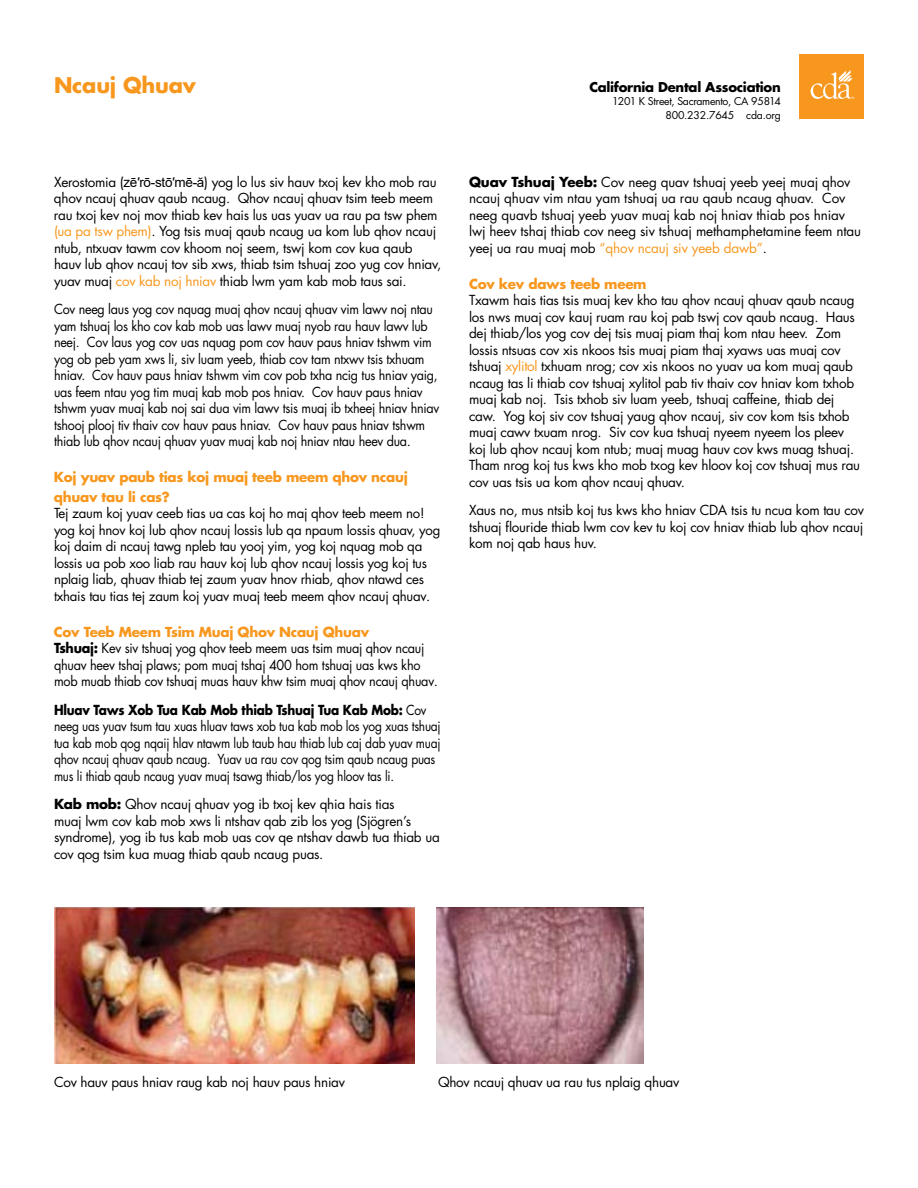
<style>
.page{position:relative;width:918px;height:1188px;background:#fff}
.page>*{position:absolute;margin:0;border:0;box-sizing:border-box;transform-origin:0 0}
.t1{font:700 21px "Futura Std";letter-spacing:-.01em;color:#f8971d}
.t2{font:13.5px/16.5px "Futura Std";letter-spacing:-.02em;color:#000}
.t3{font:13.5px/16.5px "Futura Std";letter-spacing:-.02em;color:#000;scale:.93 1}
.t4{font:13.5px/16.5px "Futura Std";letter-spacing:-.02em;color:#000;scale:.89 1}
.t5{font:13.5px/16.5px "Futura Std";letter-spacing:-.02em;color:#000;scale:.94 1}
.t6{font:700 13.5px/19.5px "Futura Std";letter-spacing:-.02em;color:#f8971d}
.t7{font:700 13.2px "Futura Std";letter-spacing:-.02em;color:#000}
.t8{font:10.5px/13.5px "Futura Std";letter-spacing:-.03em;color:#000;text-align:right}
.t9{font:3.3px "Arial";color:#fff}
.s1{font-family:"Arial"}
.s2{color:#f8971d}
.s3{font-weight:700;color:#f8971d}
.s4{font-weight:700}
</style>
<div class="page">
<div style="left:799px;top:54px;width:65px;height:65px;background:#f8971d"></div>
<svg style="left:811px;top:70px;width:42px;height:29px"></svg>
<img style="left:54px;top:907px;width:361px;height:156px">
<img style="left:436px;top:907px;width:208px;height:157px">
<h1 class="t1" style="left:54px;top:75px;width:144px">Ncauj Qhuav</h1>
<p class="t2" style="left:54px;top:175px;width:389px">Xerostomia (<span class="s1">zē′rō-stō′mē-ă</span>) yog lo lus siv hauv txoj kev kho mob rau qhov ncauj qhuav qaub ncaug. Qhov ncauj qhuav tsim teeb meem rau txoj kev noj mov thiab kev hais lus uas yuav ua rau pa tsw phem <span class="s2">(ua pa tsw phem)</span>. Yog tsis muaj qaub ncaug ua kom lub qhov ncauj ntub, ntxuav tawm cov khoom noj seem, tswj kom cov kua qaub hauv lub qhov ncauj tov sib xws, thiab tsim tshuaj zoo yug cov hniav, yuav muaj <span class="s2">cov kab noj hniav</span> thiab lwm yam kab mob taus sai.</p>
<p class="t3" style="left:54px;top:302px;width:416px">Cov neeg laus yog cov nquag muaj qhov ncauj qhuav vim lawv noj ntau yam tshuaj los kho cov kab mob uas lawv muaj nyob rau hauv lawv lub neej. Cov laus yog cov uas nquag pom cov hauv paus hniav tshwm vim yog ob peb yam xws li, siv luam yeeb, thiab cov tam ntxwv tsis txhuam hniav. Cov hauv paus hniav tshwm vim cov pob txha ncig tus hniav yaig, uas feem ntau yog tim muaj kab mob pos hniav. Cov hauv paus hniav tshwm yuav muaj kab noj sai dua vim lawv tsis muaj ib txheej hniav hniav tshooj plooj tiv thaiv cov hauv paus hniav. Cov hauv paus hniav tshwm thiab lub qhov ncauj qhuav yuav muaj kab noj hniav ntau heev dua.</p>
<p class="t6" style="left:54px;top:469px;width:355px">Koj yuav paub tias koj muaj teeb meem qhov ncauj qhuav tau li cas?</p>
<p class="t2" style="left:54px;top:506px;width:388px">Tej zaum koj yuav ceeb tias ua cas koj ho maj qhov teeb meem no! yog koj hnov koj lub qhov ncauj lossis lub qa npaum lossis qhuav, yog koj daim di ncauj tawg npleb tau yooj yim, yog koj nquag mob qa lossis ua pob xoo liab rau hauv koj lub qhov ncauj lossis yog koj tus nplaig liab, qhuav thiab tej zaum yuav hnov rhiab, qhov ntawd ces txhais tau tias tej zaum koj yuav muaj teeb meem qhov ncauj qhuav.</p>
<p class="t5" style="left:54px;top:625px;width:410px"><span class="s3">Cov Teeb Meem Tsim Muaj Qhov Ncauj Qhuav<br></span><span class="s4">Tshuaj:</span> Kev siv tshuaj yog qhov teeb meem uas tsim muaj qhov ncauj qhuav heev tshaj plaws; pom muaj tshaj 400 hom tshuaj uas kws kho mob muab thiab cov tshuaj muas hauv khw tsim muaj qhov ncauj qhuav.</p>
<p class="t4" style="left:54px;top:703px;width:436px"><span class="s4">Hluav Taws Xob Tua Kab Mob thiab Tshuaj Tua Kab Mob:</span> Cov neeg uas yuav tsum tau xuas hluav taws xob tua kab mob los yog xuas tshuaj tua kab mob qog nqaij hlav ntawm lub taub hau thiab lub caj dab yuav muaj qhov ncauj qhuav qaub ncaug. Yuav ua rau cov qog tsim qaub ncaug puas mus li thiab qaub ncaug yuav muaj tsawg thiab/los yog hloov tas li.</p>
<p class="t2" style="left:54px;top:797px;width:387px"><span class="s4">Kab mob:</span> Qhov ncauj qhuav yog ib txoj kev qhia hais tias<br>muaj lwm cov kab mob xws li ntshav qab zib los yog (Sjögren’s syndrome), yog ib tus kab mob uas cov qe ntshav dawb tua thiab ua cov qog tsim kua muag thiab qaub ncaug puas.</p>
<p class="t7" style="left:589px;top:80px;width:193px">California Dental Association</p>
<p class="t8" style="left:612px;top:96px;width:170px">1201 K Street, Sacramento, CA 95814<br>800.232.7645 cda.org</p>
<p class="t9" style="left:852px;top:96px;width:4px">®</p>
<p class="t2" style="left:469px;top:175px;width:394px"><span class="s4">Quav Tshuaj Yeeb:</span> Cov neeg quav tshuaj yeeb yeej muaj qhov ncauj qhuav vim ntau yam tshuaj ua rau qaub ncaug qhuav. Cov neeg quavb tshuaj yeeb yuav muaj kab noj hniav thiab pos hniav lwj heev tshaj thiab cov neeg siv tshuaj methamphetamine feem ntau yeej ua rau muaj mob <span class="s2">“qhov ncauj siv yeeb dawb”</span>.</p>
<p class="t6" style="left:469px;top:275px;width:179px">Cov kev daws teeb meem</p>
<p class="t2" style="left:469px;top:293px;width:393px">Txawm hais tias tsis muaj kev kho tau qhov ncauj qhuav qaub ncaug los nws muaj cov kauj ruam rau koj pab tswj cov qaub ncaug. Haus dej thiab/los yog cov dej tsis muaj piam thaj kom ntau heev. Zom lossis ntsuas cov xis nkoos tsis muaj piam thaj xyaws uas muaj cov tshuaj <span class="s2">xylitol</span> txhuam nrog; cov xis nkoos no yuav ua kom muaj qaub ncaug tas li thiab cov tshuaj xylitol pab tiv thaiv cov hniav kom txhob muaj kab noj. Tsis txhob siv luam yeeb, tshuaj caffeine, thiab dej caw. Yog koj siv cov tshuaj yaug qhov ncauj, siv cov kom tsis txhob muaj cawv txuam nrog. Siv cov kua tshuaj nyeem nyeem los pleev koj lub qhov ncauj kom ntub; muaj muag hauv cov kws muag tshuaj.<br>Tham nrog koj tus kws kho mob txog kev hloov koj cov tshuaj mus rau cov uas tsis ua kom qhov ncauj qhuav.</p>
<p class="t2" style="left:469px;top:503px;width:396px;text-align:justify">Xaus no, mus ntsib koj tus kws kho hniav CDA tsis tu ncua kom tau cov tshuaj flouride thiab lwm cov kev tu koj cov hniav thiab lub qhov ncauj kom noj qab haus huv.</p>
<p class="t2" style="left:54px;top:1075px;width:293px">Cov hauv paus hniav raug kab noj hauv paus hniav</p>
<p class="t2" style="left:438px;top:1075px;width:243px">Qhov ncauj qhuav ua rau tus nplaig qhuav</p>
</div>
